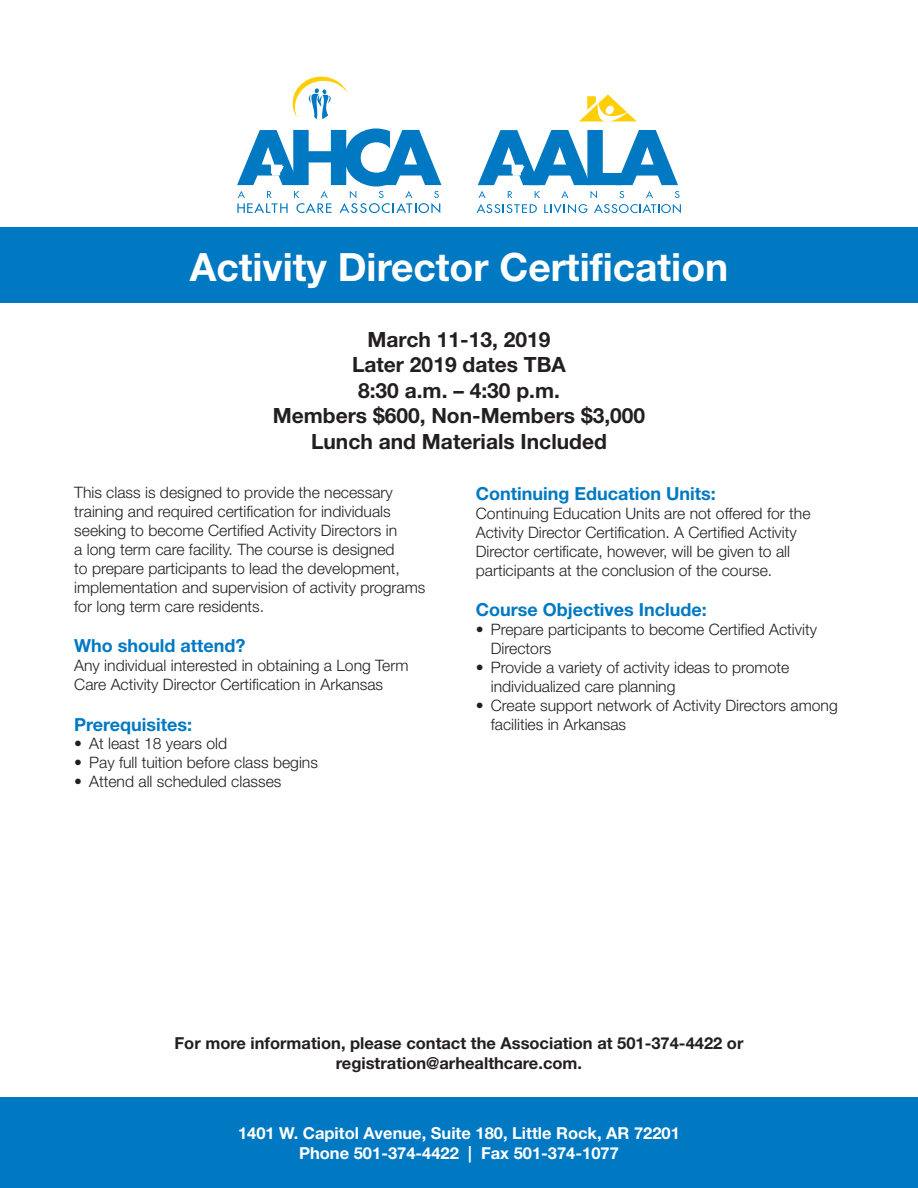
<style>
.page{position:relative;width:918px;height:1188px;background:#fff}
.page>*{position:absolute;margin:0;border:0;box-sizing:border-box;transform-origin:0 0}
.t1{font:700 39px "Helvetica Neue";color:#fff}
.t2{font:700 21px/25.5px "Helvetica Neue";color:#231f20;text-align:center}
.t3{font:700 18px "Helvetica Neue";color:#0079c2}
.t4{font:700 16.5px/19.8px "Helvetica Neue";color:#231f20;text-align:center}
.t5{font:700 16.5px/19.8px "Helvetica Neue";color:#fff;text-align:center}
.t6{font:300 15.75px/18.9px "Helvetica Neue";color:#231f20}
</style>
<div class="page">
<div style="left:0;top:228px;width:918px;height:75px;background:#0079c2"></div>
<div style="left:0;top:1098px;width:918px;height:90px;background:#0079c2"></div>
<svg style="left:478px;top:191px;width:8px;height:7px"></svg>
<svg style="left:508px;top:191px;width:4px;height:7px"></svg>
<svg style="left:535px;top:191px;width:5px;height:7px"></svg>
<svg style="left:561px;top:191px;width:7px;height:7px"></svg>
<svg style="left:591px;top:191px;width:6px;height:7px"></svg>
<svg style="left:620px;top:191px;width:4px;height:7px"></svg>
<svg style="left:646px;top:191px;width:7px;height:7px"></svg>
<svg style="left:675px;top:191px;width:5px;height:7px"></svg>
<svg style="left:476px;top:204px;width:61px;height:9px"></svg>
<svg style="left:544px;top:204px;width:44px;height:9px"></svg>
<svg style="left:594px;top:204px;width:87px;height:9px"></svg>
<svg style="left:478px;top:94px;width:200px;height:91px"></svg>
<svg style="left:292px;top:76px;width:56px;height:43px"></svg>
<svg style="left:237px;top:128px;width:204px;height:85px"></svg>
<h1 class="t1" style="left:190px;top:243px;width:540px">Activity Director Certification</h1>
<h2 class="t2" style="left:273px;top:326px;width:374px">March 11-13, 2019<br>Later 2019 dates TBA<br>8:30 a.m. – 4:30 p.m.<br>Members $600, Non-Members $3,000<br>Lunch and Materials Included</h2>
<p class="t6" style="left:74px;top:483px;width:353px">This class is designed to provide the necessary training and required certification for individuals seeking to become Certified Activity Directors in<br>a long term care facility. The course is designed<br>to prepare participants to lead the development, implementation and supervision of activity programs for long term care residents.</p>
<p class="t3" style="left:74px;top:635px;width:173px">Who should attend?</p>
<p class="t6" style="left:74px;top:656px;width:336px">Any individual interested in obtaining a Long Term<br>Care Activity Director Certification in Arkansas</p>
<p class="t3" style="left:74px;top:713px;width:119px">Prerequisites:</p>
<p class="t6" style="left:74px;top:734px;width:154px">• At least 18 years old</p>
<p class="t6" style="left:74px;top:753px;width:245px">• Pay full tuition before class begins</p>
<p class="t6" style="left:74px;top:772px;width:209px">• Attend all scheduled classes</p>
<p class="t3" style="left:476px;top:483px;width:241px">Continuing Education Units:</p>
<p class="t6" style="left:476px;top:504px;width:336px">Continuing Education Units are not offered for the Activity Director Certification. A Certified Activity Director certificate, however, will be given to all participants at the conclusion of the course.</p>
<p class="t3" style="left:476px;top:599px;width:232px">Course Objectives Include:</p>
<p class="t6" style="left:491px;top:620px;width:328px;text-indent:-15px">• Prepare participants to become Certified Activity<br>Directors</p>
<p class="t6" style="left:491px;top:657px;width:300px;text-indent:-15px">• Provide a variety of activity ideas to promote individualized care planning</p>
<p class="t6" style="left:491px;top:695px;width:348px;text-indent:-15px">• Create support network of Activity Directors among facilities in Arkansas</p>
<p class="t4" style="left:175px;top:1033px;width:570px">For more information, please contact the Association at 501-374-4422 or registration@arhealthcare.com.</p>
<p class="t5" style="left:238px;top:1123px;width:443px">1401 W. Capitol Avenue, Suite 180, Little Rock, AR 72201<br>Phone 501-374-4422 | Fax 501-374-1077</p>
</div>
